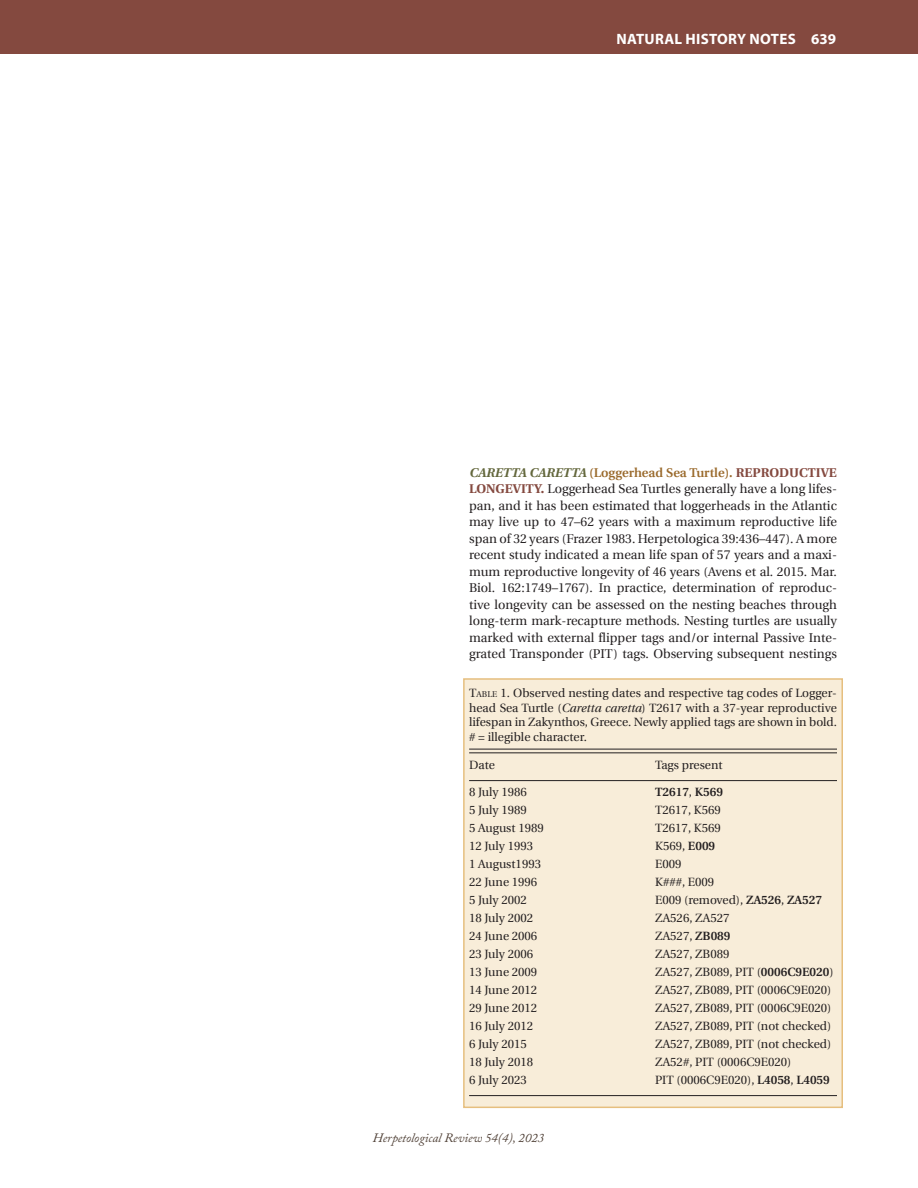
<style>
.page{position:relative;width:918px;height:1188px;background:#fff}
.page>*{position:absolute;margin:0;border:0;box-sizing:border-box;transform-origin:0 0}
.t1{font:700 15px "Myriad Pro";letter-spacing:.02em;color:#fff}
.Nat_Hist_nested_paragraph{font:12.75px/16.5px "Utopia";color:#231f20;text-align:justify}
.t2{font:italic 12.75px "Adobe Caslon Pro";color:#504137}
.t3{font:12px/14.4px "Utopia";color:#231f20;text-align:justify}
.t4{font:600 12px "Utopia";color:#231f20}
.s1{font-weight:700;font-style:italic;color:#63673c}
.s2{font-weight:600;color:#9a6a2c}
.s3{font-weight:700;color:#84493f}
.s4{font-style:inherit}
.s5{font-size:8.4px}
.s6{font-style:italic}
.s7{font-weight:400}
.s8{font-weight:600}
</style>
<div class="page">
<div style="left:0;top:0;width:918px;height:54px;background:#84493f"></div>
<div style="left:463px;top:678px;width:380px;height:430px;background:#f8edd9;border:2px solid #e6bf7f"></div>
<hr style="left:469px;top:749px;width:368px;height:1px;background:#231f20">
<hr style="left:469px;top:752px;width:368px;height:1px;background:#231f20">
<hr style="left:469px;top:780px;width:368px;height:1px;background:#231f20">
<hr style="left:469px;top:1095px;width:368px;height:1px;background:#231f20">
<p class="t1" style="left:616px;top:29px;width:221px">NATURAL HISTORY NOTES 639</p>
<p class="Nat_Hist_nested_paragraph" style="left:469px;top:465px;width:369px"><span class="s1">CARETTA CARETTA</span> <span class="s2">(Loggerhead Sea Turtle).</span> <span class="s3">REPRODUCTIVE LONGEVITY.</span> Loggerhead Sea Turtles generally have a long lifes&shy;pan, and it has been estimated that loggerheads in the Atlantic may live up to 47–62 years with a maximum reproductive life span of 32 years (Frazer 1983. Herpetologica 39:436–447). A more recent study indicated a mean life span of 57 years and a maxi&shy;mum reproductive longevity of 46 years (Avens et al. 2015. Mar.<br>Biol. 162:1749–1767). In practice, determination of reproduc&shy;tive longevity can be assessed on the nesting beaches through long-term mark-recapture methods. Nesting turtles are usually marked with external flipper tags and/or internal Passive Inte&shy;grated Transponder (PIT) tags. Observing subsequent nestings</p>
<p class="t3" style="left:469px;top:686px;width:369px"><span class="s4">T</span><span class="s5">able</span> 1. Observed nesting dates and respective tag codes of Logger&shy;head Sea Turtle (<span class="s6">Caretta caretta</span>) T2617 with a 37-year reproductive lifespan in Zakynthos, Greece. Newly applied tags are shown in bold. # = illegible character.</p>
<p class="t3" style="left:469px;top:758px;width:27px">Date</p>
<p class="t3" style="left:655px;top:758px;width:69px">Tags present</p>
<p class="t3" style="left:469px;top:785px;width:59px">8 July 1986</p>
<p class="t4" style="left:655px;top:786px;width:69px">T2617<span class="s7">,</span> K569</p>
<p class="t3" style="left:469px;top:803px;width:59px">5 July 1989</p>
<p class="t3" style="left:655px;top:803px;width:67px">T2617, K569</p>
<p class="t3" style="left:469px;top:821px;width:76px">5 August 1989</p>
<p class="t3" style="left:655px;top:821px;width:67px">T2617, K569</p>
<p class="t3" style="left:469px;top:839px;width:66px">12 July 1993</p>
<p class="t3" style="left:655px;top:839px;width:62px">K569, <span class="s8">E009</span></p>
<p class="t3" style="left:469px;top:857px;width:73px">1 August1993</p>
<p class="t3" style="left:655px;top:857px;width:28px">E009</p>
<p class="t3" style="left:469px;top:875px;width:70px">22 June 1996</p>
<p class="t3" style="left:655px;top:875px;width:61px">K###, E009</p>
<p class="t3" style="left:469px;top:893px;width:59px">5 July 2002</p>
<p class="t3" style="left:655px;top:893px;width:168px">E009 (removed), <span class="s8">ZA526</span>, <span class="s8">ZA527</span></p>
<p class="t3" style="left:469px;top:911px;width:66px">18 July 2002</p>
<p class="t3" style="left:655px;top:911px;width:76px">ZA526, ZA527</p>
<p class="t3" style="left:469px;top:929px;width:70px">24 June 2006</p>
<p class="t3" style="left:655px;top:929px;width:77px">ZA527, <span class="s8">ZB089</span></p>
<p class="t3" style="left:469px;top:947px;width:66px">23 July 2006</p>
<p class="t3" style="left:655px;top:947px;width:76px">ZA527, ZB089</p>
<p class="t3" style="left:469px;top:965px;width:70px">13 June 2009</p>
<p class="t3" style="left:655px;top:965px;width:180px">ZA527, ZB089, PIT (<span class="s8">0006C9E020</span>)</p>
<p class="t3" style="left:469px;top:983px;width:70px">14 June 2012</p>
<p class="t3" style="left:655px;top:983px;width:178px">ZA527, ZB089, PIT (0006C9E020)</p>
<p class="t3" style="left:469px;top:1001px;width:70px">29 June 2012</p>
<p class="t3" style="left:655px;top:1001px;width:178px">ZA527, ZB089, PIT (0006C9E020)</p>
<p class="t3" style="left:469px;top:1019px;width:66px">16 July 2012</p>
<p class="t3" style="left:655px;top:1019px;width:178px">ZA527, ZB089, PIT (not checked)</p>
<p class="t3" style="left:469px;top:1037px;width:59px">6 July 2015</p>
<p class="t3" style="left:655px;top:1037px;width:178px">ZA527, ZB089, PIT (not checked)</p>
<p class="t3" style="left:469px;top:1055px;width:66px">18 July 2018</p>
<p class="t3" style="left:655px;top:1055px;width:138px">ZA52#, PIT (0006C9E020)</p>
<p class="t3" style="left:469px;top:1073px;width:59px">6 July 2023</p>
<p class="t3" style="left:655px;top:1073px;width:176px">PIT (0006C9E020), <span class="s8">L4058</span>, <span class="s8">L4059</span></p>
<p class="t2" style="left:373px;top:1130px;width:173px">Herpetological Review 54(4), 2023</p>
</div>
